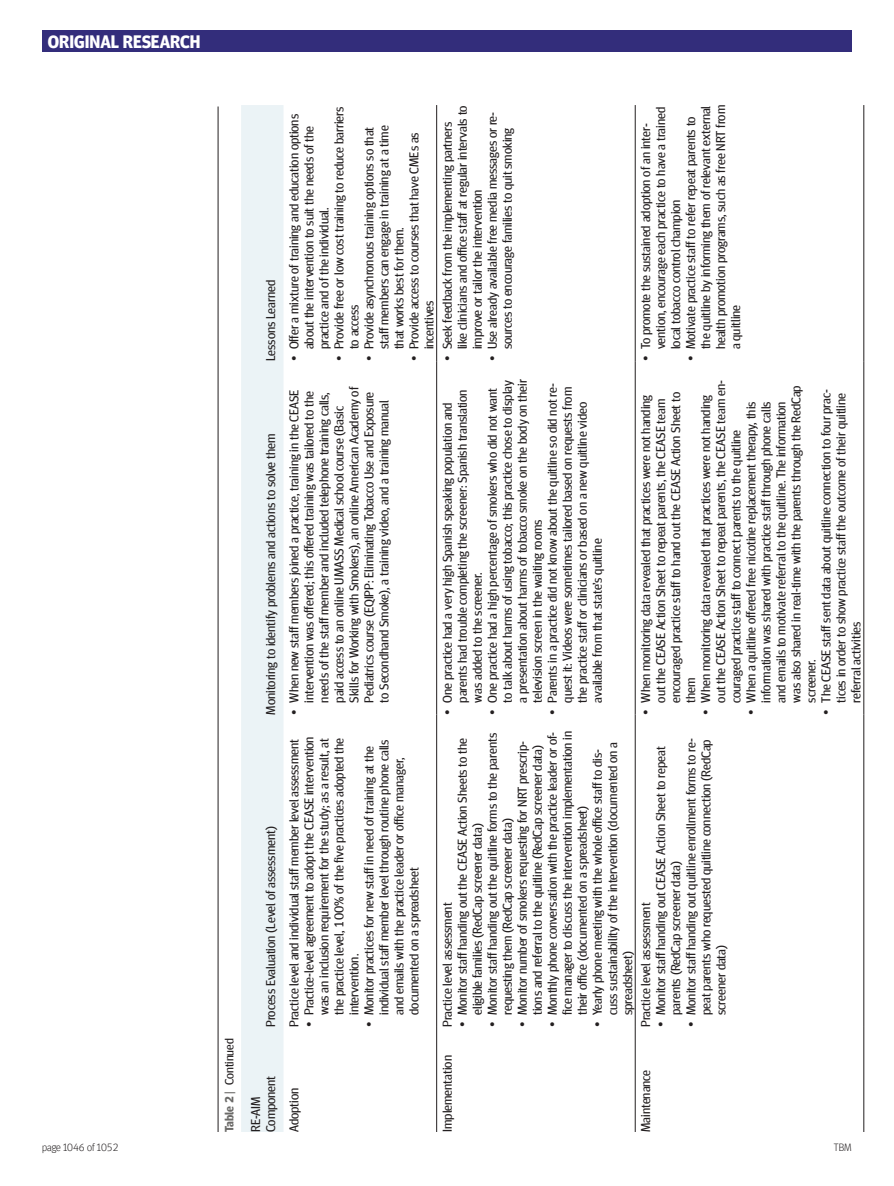
<style>
.page{position:relative;width:894px;height:1186px;background:#fff}
.page>*{position:absolute;margin:0;border:0;box-sizing:border-box;transform-origin:0 0}
.t1{font:700 18px "Meta Headline Offc";color:#fff}
.t2{font:12.75px/15px "Meta Headline Offc";color:#231f20}
.t3{font:12px "Meta Headline Offc";color:#231f20}
.t4{font:300 10.5px "Meta Headline Offc";color:#231f20}
.s1{font-weight:700;color:#6b6a68}
.s2{color:#6b6a68}
</style>
<div class="page">
<div style="left:42px;top:30px;width:809px;height:21px;background:#332d7b"></div>
<div style="left:241px;top:105px;width:42px;height:1027px;background:#ebf3f6"></div>
<hr style="left:436px;top:1027px;width:1px;height:105px;background:#231f20">
<hr style="left:634px;top:1027px;width:1px;height:105px;background:#231f20">
<hr style="left:863px;top:1027px;width:1px;height:105px;background:#231f20">
<hr style="left:436px;top:714px;width:1px;height:313px;background:#231f20">
<hr style="left:436px;top:361px;width:1px;height:353px;background:#231f20">
<hr style="left:436px;top:105px;width:1px;height:256px;background:#231f20">
<hr style="left:634px;top:714px;width:1px;height:313px;background:#231f20">
<hr style="left:863px;top:714px;width:1px;height:313px;background:#231f20">
<hr style="left:634px;top:361px;width:1px;height:353px;background:#231f20">
<hr style="left:863px;top:361px;width:1px;height:353px;background:#231f20">
<hr style="left:634px;top:105px;width:1px;height:256px;background:#231f20">
<hr style="left:863px;top:105px;width:1px;height:256px;background:#231f20">
<hr style="left:218px;top:106px;width:1px;height:1026px;background:#231f20">
<h1 class="t1" style="left:48px;top:31px;width:154px">ORIGINAL RESEARCH</h1>
<p class="t3" style="left:222px;top:1132px;width:95px;rotate:-90deg"><span class="s1">Table 2</span> <span class="s2">|</span> Continued</p>
<p class="t2" style="left:263px;top:361px;width:83px;rotate:-90deg">Lessons Learned</p>
<p class="t2" style="left:263px;top:714px;width:282px;rotate:-90deg">Monitoring to identify problems and actions to solve them</p>
<p class="t2" style="left:263px;top:1027px;width:202px;rotate:-90deg">Process Evaluation (Level of assessment)</p>
<p class="t2" style="left:286px;top:349px;width:237px;text-indent:-12px;rotate:-90deg">• Offer a mixture of training and education options about the intervention to suit the needs of the practice and of the individual.</p>
<p class="t2" style="left:331px;top:349px;width:244px;text-indent:-12px;rotate:-90deg">• Provide free or low cost training to reduce barriers to access</p>
<p class="t2" style="left:361px;top:349px;width:225px;text-indent:-12px;rotate:-90deg">• Provide asynchronous training options so that staff members can engage in training at a time that works best for them.</p>
<p class="t2" style="left:406px;top:349px;width:218px;text-indent:-12px;rotate:-90deg">• Provide access to courses that have CMEs as incentives</p>
<p class="t2" style="left:287px;top:702px;width:317px;text-indent:-12px;rotate:-90deg">• When new staff members joined a practice, training in the CEASE intervention was offered; this offered training was tailored to the needs of the staff member and included telephone training calls, paid access to an online UMASS Medical school course (Basic Skills for Working with Smokers), an online American Academy of Pediatrics course (EQIPP: Eliminating Tobacco Use and Exposure to Secondhand Smoke), a training video, and a training manual</p>
<p class="t2" style="left:287px;top:1027px;width:289px;rotate:-90deg">Practice level and individual staff member level assessment</p>
<p class="t2" style="left:302px;top:1015px;width:280px;text-indent:-12px;rotate:-90deg">• Practice-level agreement to adopt the CEASE intervention was an inclusion requirement for the study; as a result, at the practice level, 100% of the five practices adopted the intervention.</p>
<p class="t2" style="left:362px;top:1015px;width:277px;text-indent:-12px;rotate:-90deg">• Monitor practices for new staff in need of training at the individual staff member level through routine phone calls and emails with the practice leader or office manager, documented on a spreadsheet</p>
<p class="t2" style="left:440px;top:349px;width:245px;text-indent:-12px;rotate:-90deg">• Seek feedback from the implementing partners like clinicians and office staff at regular intervals to improve or tailor the intervention</p>
<p class="t2" style="left:485px;top:361px;width:251px;text-align:center;rotate:-90deg">• Use already available free media messages or re&shy;sources to encourage families to quit smoking</p>
<p class="t2" style="left:440px;top:702px;width:314px;text-indent:-12px;rotate:-90deg">• One practice had a very high Spanish speaking population and parents had trouble completing the screener: Spanish translation was added to the screener.</p>
<p class="t2" style="left:485px;top:702px;width:325px;text-indent:-12px;rotate:-90deg">• One practice had a high percentage of smokers who did not want to talk about harms of using tobacco; this practice chose to display a presentation about harms of tobacco smoke on the body on their television screen in the waiting rooms</p>
<p class="t2" style="left:545px;top:702px;width:321px;text-indent:-12px;rotate:-90deg">• Parents in a practice did not know about the quitline so did not re&shy;quest it: Videos were sometimes tailored based on requests from the practice staff or clinicians or based on a new quitline video available from that state’s quitline</p>
<p class="t2" style="left:638px;top:349px;width:244px;text-indent:-12px;rotate:-90deg">• To promote the sustained adoption of an inter&shy;vention, encourage each practice to have a trained local tobacco control champion</p>
<p class="t2" style="left:683px;top:349px;width:246px;text-indent:-12px;rotate:-90deg">• Motivate practice staff to refer repeat parents to the quitline by informing them of relevant external health promotion programs, such as free NRT from a quitline</p>
<p class="t2" style="left:638px;top:702px;width:312px;text-indent:-12px;rotate:-90deg">• When monitoring data revealed that practices were not handing out the CEASE Action Sheet to repeat parents, the CEASE team encouraged practice staff to hand out the CEASE Action Sheet to them</p>
<p class="t2" style="left:698px;top:702px;width:324px;text-indent:-12px;rotate:-90deg">• When monitoring data revealed that practices were not handing out the CEASE Action Sheet to repeat parents, the CEASE team en&shy;couraged practice staff to connect parents to the quitline</p>
<p class="t2" style="left:743px;top:702px;width:319px;text-indent:-12px;rotate:-90deg">• When a quitline offered free nicotine replacement therapy, this information was shared with practice staff through phone calls and emails to motivate referral to the quitline. The information was also shared in real-time with the parents through the RedCap screener.</p>
<p class="t2" style="left:818px;top:702px;width:315px;text-indent:-12px;rotate:-90deg">• The CEASE staff sent data about quitline connection to four prac&shy;tices in order to show practice staff the outcome of their quitline referral activities</p>
<p class="t2" style="left:455px;top:1015px;width:278px;text-indent:-12px;rotate:-90deg">• Monitor staff handing out the CEASE Action Sheets to the eligible families (RedCap screener data)</p>
<p class="t2" style="left:485px;top:1015px;width:283px;text-indent:-12px;rotate:-90deg">• Monitor staff handing out the quitline forms to the parents requesting them (RedCap screener data)</p>
<p class="t2" style="left:515px;top:1027px;width:287px;text-align:right;rotate:-90deg">• Monitor number of smokers requesting for NRT prescrip&shy;tions and referral to the quitline (RedCap screener data)</p>
<p class="t2" style="left:545px;top:1015px;width:286px;text-align:justify;text-indent:-12px;rotate:-90deg">• Monthly phone conversation with the practice leader or of&shy;fice manager to discuss the intervention implementation in their office (documented on a spreadsheet)</p>
<p class="t2" style="left:590px;top:1015px;width:275px;text-indent:-12px;rotate:-90deg">• Yearly phone meeting with the whole office staff to dis&shy;cuss sustainability of the intervention (documented on a spreadsheet)</p>
<p class="t2" style="left:653px;top:1015px;width:270px;text-indent:-12px;rotate:-90deg">• Monitor staff handing out CEASE Action Sheet to repeat parents (RedCap screener data)</p>
<p class="t2" style="left:683px;top:1015px;width:278px;text-align:justify;text-indent:-12px;rotate:-90deg">• Monitor staff handing out quitline enrollment forms to re&shy;peat parents who requested quitline connection (RedCap screener data)</p>
<p class="t2" style="left:440px;top:1027px;width:126px;rotate:-90deg">Practice level assessment</p>
<p class="t2" style="left:638px;top:1027px;width:126px;rotate:-90deg">Practice level assessment</p>
<p class="t2" style="left:248px;top:1132px;width:58px;rotate:-90deg">RE-AIM<br>Component</p>
<p class="t2" style="left:287px;top:1132px;width:46px;rotate:-90deg">Adoption</p>
<p class="t2" style="left:440px;top:1132px;width:78px;rotate:-90deg">Implementation</p>
<p class="t2" style="left:638px;top:1132px;width:64px;rotate:-90deg">Maintenance</p>
<p class="t4" style="left:42px;top:1141px;width:78px">page 1046 of 1052</p>
<p class="t4" style="left:833px;top:1141px;width:19px">TBM</p>
</div>
